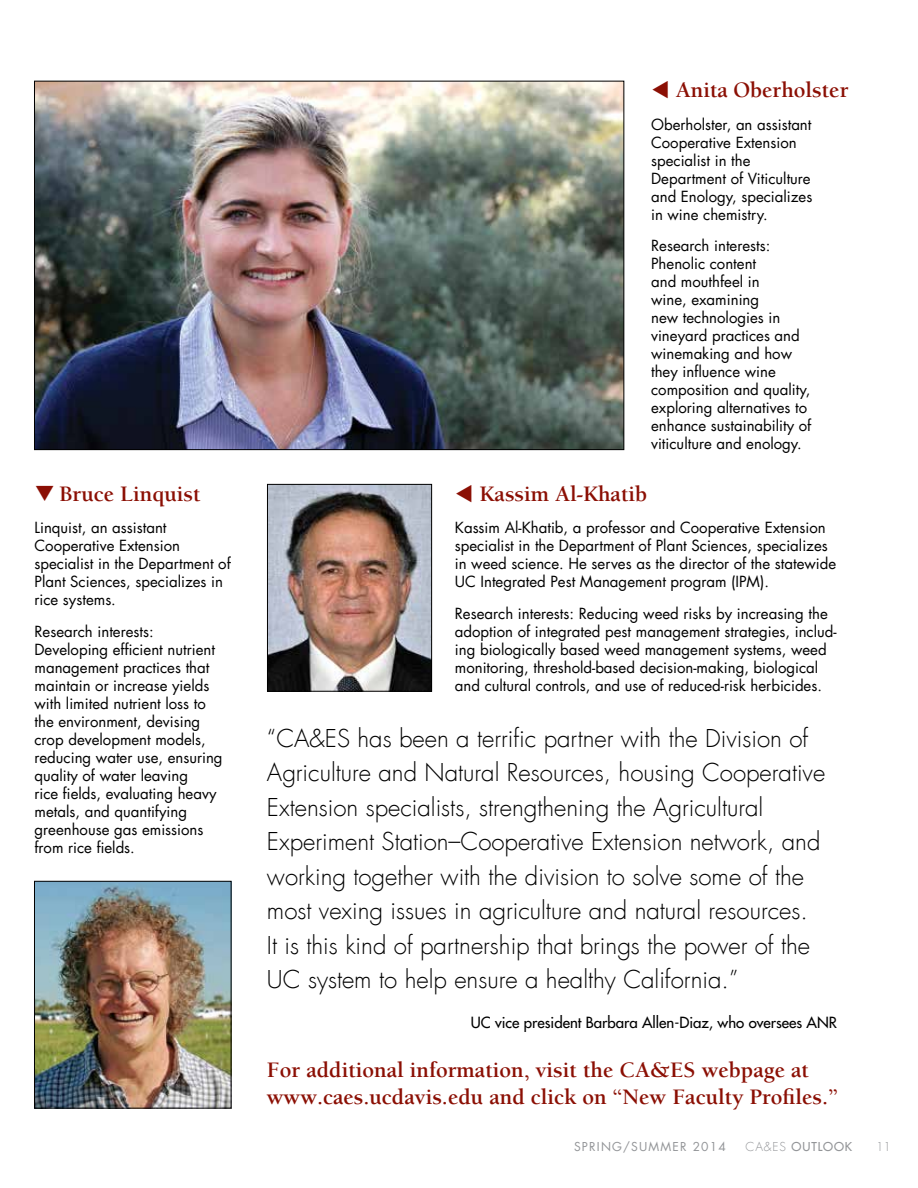
<style>
.page{position:relative;width:918px;height:1188px;background:#fff}
.page>*{position:absolute;margin:0;border:0;box-sizing:border-box;transform-origin:0 0}
.t1{font:300 24px/34.5px "Futura UC Davis";color:#000}
.t2{font:700 22.5px/27px "Berkeley UC Davis";color:#8b0f04}
.t3{font:15px/18px "Futura UC Davis";color:#000}
.t4{font:500 15px "Futura Std";color:#000}
.t5{font:12px "Futura UC Davis";letter-spacing:.1em;color:#939598}
.t6{font:500 12px "Futura UC Davis";letter-spacing:.075em;color:#939598}
.t7{font:300 12px "Futura UC Davis";color:#939598}
.s1{font-weight:300}
</style>
<div class="page">
<img style="left:36px;top:83px;width:586px;height:365px">
<img style="left:36px;top:883px;width:193px;height:224px">
<div style="left:34px;top:881px;width:197px;height:228px;border:1px solid #000"></div>
<img style="left:269px;top:486px;width:161px;height:204px">
<div style="left:267px;top:484px;width:165px;height:208px;border:1px solid #000"></div>
<h2 class="t2" style="left:34px;top:480px;width:168px">❑ Bruce Linquist</h2>
<p class="t3" style="left:34px;top:519px;width:198px">Linquist, an assistant<br>Cooperative Extension specialist in the Department of<br>Plant Sciences, specializes in rice systems.</p>
<p class="t3" style="left:34px;top:622px;width:190px">Research interests:<br>Developing efficient nutrient management practices that maintain or increase yields with limited nutrient loss to the environment, devising crop development models, reducing water use, ensuring quality of water leaving<br>rice fields, evaluating heavy metals, and quantifying greenhouse gas emissions from rice fields.</p>
<h2 class="t2" style="left:651px;top:76px;width:199px">▼ Anita Oberholster</h2>
<p class="t3" style="left:651px;top:115px;width:163px">Oberholster, an assistant<br>Cooperative Extension specialist in the<br>Department of Viticulture and Enology, specializes in wine chemistry.</p>
<p class="t3" style="left:651px;top:237px;width:162px">Research interests:<br>Phenolic content<br>and mouthfeel in<br>wine, examining<br>new technologies in vineyard practices and winemaking and how they influence wine composition and quality, exploring alternatives to enhance sustainability of viticulture and enology.</p>
<h2 class="t2" style="left:455px;top:480px;width:194px">▼ Kassim Al-Khatib</h2>
<p class="t3" style="left:455px;top:519px;width:383px">Kassim Al-Khatib, a professor and Cooperative Extension specialist in the Department of Plant Sciences, specializes in weed science. He serves as the director of the statewide UC Integrated Pest Management program (IPM).</p>
<p class="t3" style="left:455px;top:604px;width:383px">Research interests: Reducing weed risks by increasing the adoption of integrated pest management strategies, includ&shy;ing biologically based weed management systems, weed monitoring, threshold-based decision-making, biological and cultural controls, and use of reduced-risk herbicides.</p>
<p class="t1" style="left:267px;top:722px;width:560px">“CA&amp;ES has been a terrific partner with the Division of Agriculture and Natural Resources, housing Cooperative Extension specialists, strengthening the Agricultural Experiment Station–Cooperative Extension network, and working together with the division to solve some of the most vexing issues in agriculture and natural resources.<br>It is this kind of partnership that brings the power of the UC system to help ensure a healthy California.”</p>
<p class="t4" style="left:471px;top:1013px;width:368px">UC vice president Barbara Allen-Diaz, who oversees ANR</p>
<h2 class="t2" style="left:267px;top:1056px;width:573px">For additional information, visit the CA&amp;ES webpage at www.caes.ucdavis.edu and click on “New Faculty Profiles.”</h2>
<p class="t5" style="left:574px;top:1139px;width:153px">SPRING/SUMMER 2014</p>
<p class="t6" style="left:746px;top:1139px;width:108px"><span class="s1">CA&amp;ES</span> OUTLOOK</p>
<p class="t7" style="left:876px;top:1140px;width:16px">11</p>
</div>
